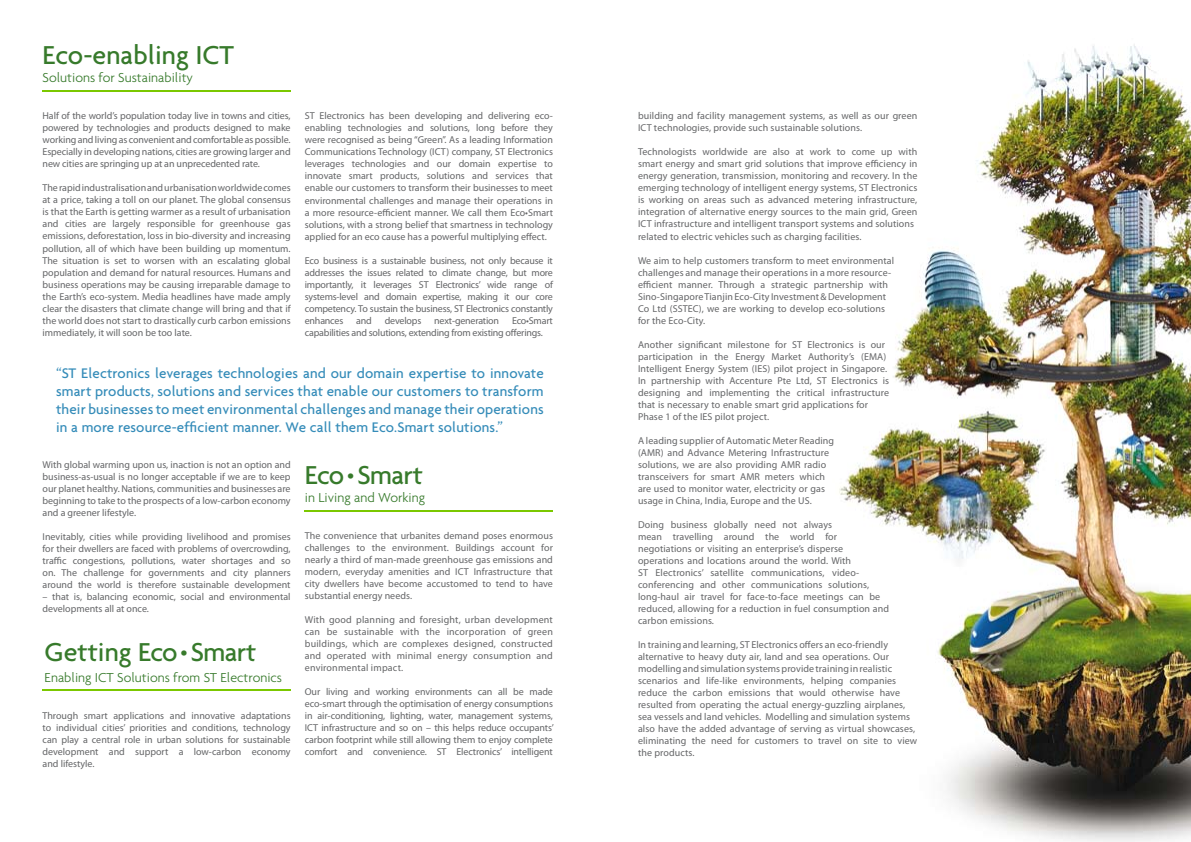
<style>
.page{position:relative;width:1191px;height:842px;background:#fff}
.page>*{position:absolute;margin:0;border:0;box-sizing:border-box;transform-origin:0 0}
.t1{font:500 28px "Agenda";color:#377a2b}
.t2{font:500 28px "Agenda";letter-spacing:-.025em;color:#377a2b}
.t3{font:500 15px/18px "Agenda";letter-spacing:.01em;color:#358cb9;text-align:justify}
.t4{font:300 14px "Agenda";color:#377a2b}
.t5{font:10px/12px "Myriad Pro";letter-spacing:.01em;color:#646567;text-align:justify}
.t6{font:10px/12px "Myriad Pro";letter-spacing:-.02em;color:#646567}
.s1{font-size:18px}
</style>
<div class="page">
<img style="left:839px;top:44px;width:352px;height:798px">
<hr style="left:43px;top:90px;width:248px;height:1px;background:#7bc800">
<hr style="left:305px;top:510px;width:248px;height:2px;background:#7bc800">
<hr style="left:43px;top:689px;width:248px;height:2px;background:#7bc800">
<h1 class="t1" style="left:43px;top:38px;width:193px">Eco-enabling ICT</h1>
<h3 class="t4" style="left:43px;top:69px;width:152px">Solutions for Sustainability</h3>
<p class="t5" style="left:43px;top:110px;width:250px">Half of the world’s population today live in towns and cities, powered by technologies and products designed to make working and living as convenient and comfortable as possible.<br>Especially in developing nations, cities are growing larger and new cities are springing up at an unprecedented rate.</p>
<p class="t5" style="left:43px;top:182px;width:250px">The rapid industralisation and urbanisation worldwide comes at a price, taking a toll on our planet. The global consensus is that the Earth is getting warmer as a result of urbanisation and cities are largely responsible for greenhouse gas emissions, deforestation, loss in bio-diversity and increasing pollution, all of which have been building up momentum.<br>The situation is set to worsen with an escalating global population and demand for natural resources. Humans and business operations may be causing irreparable damage to the Earth’s eco-system. Media headlines have made amply clear the disasters that climate change will bring and that if the world does not start to drastically curb carbon emissions immediately, it will soon be too late.</p>
<p class="t5" style="left:305px;top:110px;width:250px">ST Electronics has been developing and delivering eco&shy;enabling technologies and solutions, long before they were recognised as being “Green”. As a leading Information Communications Technology (ICT) company, ST Electronics leverages technologies and our domain expertise to innovate smart products, solutions and services that enable our customers to transform their businesses to meet environmental challenges and manage their operations in a more resource-efficient manner. We call them Eco•Smart solutions, with a strong belief that smartness in technology applied for an eco cause has a powerful multiplying effect.</p>
<p class="t5" style="left:305px;top:254px;width:250px">Eco business is a sustainable business, not only because it addresses the issues related to climate change, but more importantly, it leverages ST Electronics’ wide range of systems-level and domain expertise, making it our core competency. To sustain the business, ST Electronics constantly enhances</p>
<p class="t5" style="left:356px;top:314px;width:17px">and</p>
<p class="t6" style="left:385px;top:314px;width:38px">develops</p>
<p class="t6" style="left:434px;top:314px;width:66px">next-generation</p>
<p class="t6" style="left:305px;top:314px;width:250px;text-indent:207px">Eco•Smart capabilities and solutions, extending from existing offerings.</p>
<p class="t3" style="left:56px;top:364px;width:489px">“ST Electronics leverages technologies and our domain expertise to innovate smart products, solutions and services that enable our customers to transform their businesses to meet environmental challenges and manage their operations in a more resource-efficient manner. We call them Eco.Smart solutions.”</p>
<p class="t5" style="left:43px;top:458px;width:250px">With global warming upon us, inaction is not an option and business-as-usual is no longer acceptable if we are to keep our planet healthy. Nations, communities and businesses are beginning to take to the prospects of a low-carbon economy and a greener lifestyle.</p>
<p class="t5" style="left:43px;top:530px;width:250px">Inevitably, cities while providing livelihood and promises for their dwellers are faced with problems of overcrowding, traffic congestions, pollutions, water shortages and so on. The challenge for governments and city planners around the world is therefore sustainable development</p>
<p class="t5" style="left:43px;top:590px;width:249px">– that is, balancing economic, social and environmental developments all at once.</p>
<h1 class="t1" style="left:45px;top:635px;width:213px">Getting Eco <span class="s1">•</span> Smart</h1>
<h3 class="t4" style="left:45px;top:669px;width:239px">Enabling ICT Solutions from ST Electronics</h3>
<p class="t5" style="left:43px;top:710px;width:250px">Through smart applications and innovative adaptations to individual cities’ priorities and conditions, technology can play a central role in urban solutions for sustainable development and support a low-carbon economy and lifestyle.</p>
<h1 class="t2" style="left:305px;top:458px;width:119px">Eco <span class="s1">•</span> Smart</h1>
<h3 class="t4" style="left:305px;top:489px;width:122px">in Living and Working</h3>
<p class="t5" style="left:305px;top:530px;width:250px">The convenience that urbanites demand poses enormous challenges to the environment. Buildings account for nearly a third of man-made greenhouse gas emissions and modern, everyday amenities and ICT Infrastructure that city dwellers have become accustomed to tend to have substantial energy needs.</p>
<p class="t5" style="left:305px;top:614px;width:250px">With good planning and foresight, urban development can be sustainable with the incorporation of green buildings, which are complexes designed, constructed and operated with minimal energy consumption and environmental impact.</p>
<p class="t5" style="left:305px;top:686px;width:250px">Our living and working environments can all be made eco-smart through the optimisation of energy consumptions in air-conditioning, lighting, water, management systems, ICT infrastructure and so on – this helps reduce occupants’ carbon footprint while still allowing them to enjoy complete comfort and convenience. ST Electronics’ intelligent</p>
<p class="t5" style="left:638px;top:110px;width:281px">building and facility management systems, as well as our green<br>ICT technologies, provide such sustainable solutions.</p>
<p class="t5" style="left:638px;top:146px;width:281px;text-align:left">Technologists worldwide are also at work to come up with smart energy and smart grid solutions that improve efficiency in energy generation, transmission, monitoring and recovery. In the emerging technology of intelligent energy systems, ST Electronics is working on areas such as advanced metering infrastructure, integration of alternative energy sources to the main grid, Green ICT infrastructure and intelligent transport systems and solutions related to electric vehicles such as charging facilities.</p>
<p class="t5" style="left:638px;top:254px;width:258px;text-align:left">We aim to help customers transform to meet environmental challenges and manage their operations in a more resource&shy;efficient manner. Through a strategic partnership with Sino-Singapore Tianjin Eco-City Investment &amp; Development Co Ltd (SSTEC), we are working to develop eco-solutions for the Eco-City.</p>
<p class="t5" style="left:638px;top:338px;width:253px;text-align:left">Another significant milestone for ST Electronics is our participation in the Energy Market Authority’s (EMA)<br>Intelligent Energy System (IES) pilot project in Singapore.<br>In partnership with Accenture Pte Ltd, ST Electronics is designing and implementing the critical infrastructure that is necessary to enable smart grid applications for Phase 1 of the IES pilot project.</p>
<p class="t5" style="left:638px;top:434px;width:198px;text-align:left">A leading supplier of Automatic Meter Reading (AMR) and Advance Metering Infrastructure solutions, we are also providing AMR radio transceivers for smart AMR meters which are used to monitor water, electricity or gas usage in China, India, Europe and the US.</p>
<p class="t5" style="left:638px;top:518px;width:253px;text-align:left">Doing business globally need not always<br>mean travelling around the world for negotiations or visiting an enterprise’s disperse operations and locations around the world. With<br>ST Electronics’ satellite communications, video&shy;conferencing and other communications solutions, long-haul air travel for face-to-face meetings can be reduced, allowing for a reduction in fuel consumption and carbon emissions.</p>
<p class="t5" style="left:638px;top:638px;width:281px;text-align:left">In training and learning, ST Electronics offers an eco-friendly alternative to heavy duty air, land and sea operations. Our modelling and simulation systems provide training in realistic scenarios and life-like environments, helping companies reduce the carbon emissions that would otherwise have resulted from operating the actual energy-guzzling airplanes, sea vessels and land vehicles. Modelling and simulation systems also have the added advantage of serving as virtual showcases, eliminating the need for customers to travel on site to view the products.</p>
</div>
